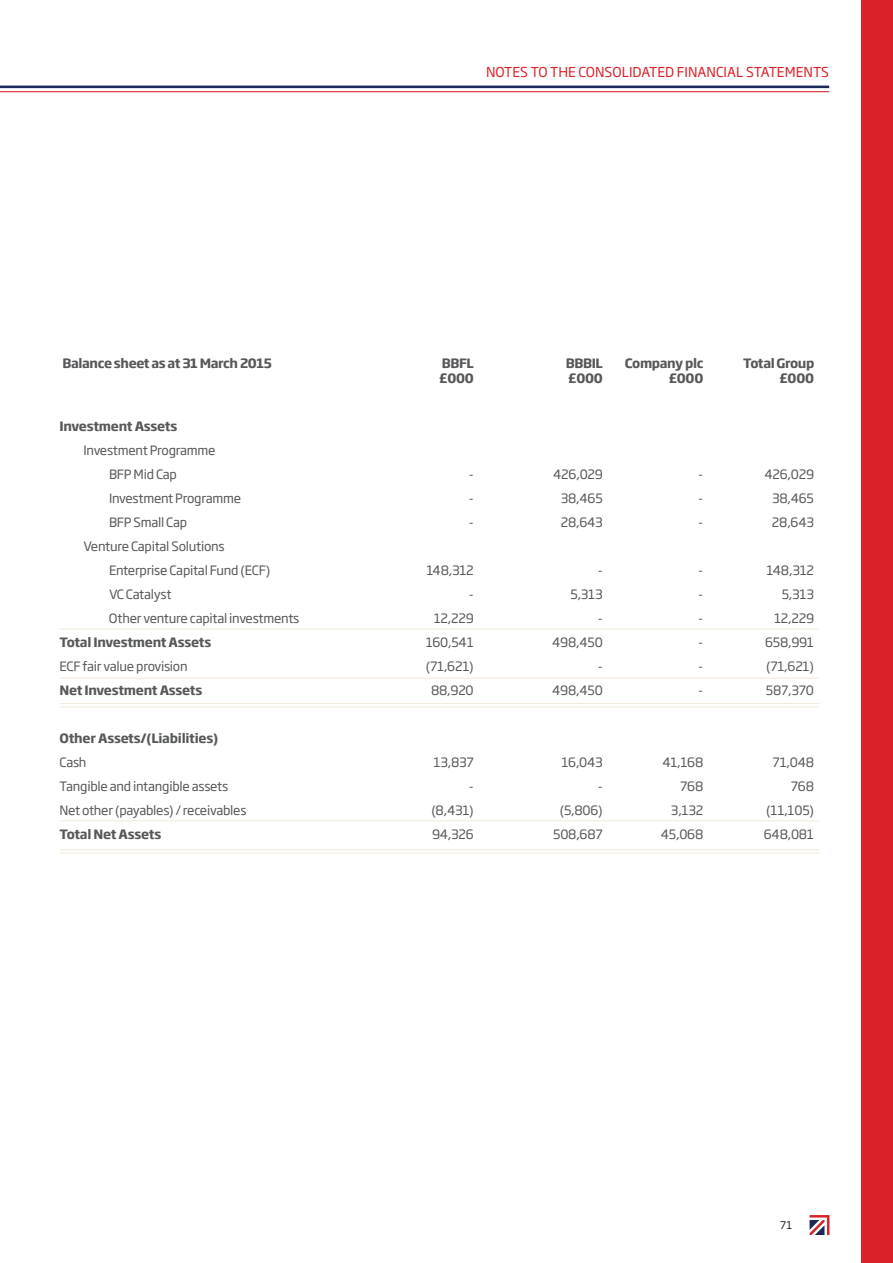
<style>
.page{position:relative;width:893px;height:1263px;background:#fff}
.page>*{position:absolute;margin:0;border:0;box-sizing:border-box;transform-origin:0 0}
.t1{font:13.5px "Soho Gothic Std";color:#da2128}
.t2{font:12.75px/24px "Soho Gothic Std";letter-spacing:-.02em;color:#57585a}
.t3{font:700 12.75px "Soho Gothic Std";letter-spacing:-.02em;color:#57585a}
.t4{font:10.5px "Soho Gothic Std";color:#231f20}
</style>
<div class="page">
<svg style="left:829px;top:1215px;width:1px;height:20px"></svg>
<svg style="left:809px;top:1215px;width:20px;height:20px"></svg>
<hr style="left:0;top:86px;width:829px;height:2px;background:#1a2955">
<hr style="left:60px;top:820px;width:759px;height:1px;background:#f1ebd8">
<hr style="left:60px;top:678px;width:759px;height:1px;background:#f1ebd8">
<hr style="left:60px;top:628px;width:759px;height:2px;background:#f1ebd8">
<hr style="left:60px;top:849px;width:759px;height:1px;background:#f1ebd8">
<hr style="left:60px;top:853px;width:759px;height:1px;background:#f1ebd8">
<hr style="left:60px;top:703px;width:759px;height:1px;background:#f1ebd8">
<hr style="left:60px;top:706px;width:759px;height:1px;background:#f1ebd8">
<div style="left:861px;top:0;width:32px;height:1263px;background:#da2128"></div>
<hr style="left:0;top:91px;width:829px;height:1px;background:#da2128">
<p class="t3" style="left:63px;top:355px;width:211px">Balance sheet as at 31 March 2015</p>
<p class="t3" style="left:60px;top:418px;width:119px">Investment Assets</p>
<p class="t2" style="left:109px;top:438px;width:108px;text-indent:-25px">Investment Programme<br>BFP Mid Cap</p>
<p class="t1" style="left:486px;top:64px;width:345px">NOTES TO THE CONSOLIDATED FINANCIAL STATEMENTS</p>
<p class="t3" style="left:442px;top:355px;width:34px">BBFL</p>
<p class="t3" style="left:566px;top:355px;width:39px">BBBIL</p>
<p class="t3" style="left:625px;top:355px;width:80px">Company plc</p>
<p class="t3" style="left:743px;top:355px;width:73px">Total Group</p>
<p class="t3" style="left:439px;top:370px;width:36px">£000</p>
<p class="t3" style="left:568px;top:370px;width:36px">£000</p>
<p class="t3" style="left:669px;top:370px;width:36px">£000</p>
<p class="t3" style="left:779px;top:370px;width:36px">£000</p>
<p class="t2" style="left:469px;top:462px;width:7px">-</p>
<p class="t2" style="left:553px;top:462px;width:51px">426,029</p>
<p class="t2" style="left:698px;top:462px;width:7px">-</p>
<p class="t2" style="left:764px;top:462px;width:51px">426,029</p>
<p class="t2" style="left:109px;top:486px;width:134px">Investment Programme</p>
<p class="t2" style="left:469px;top:486px;width:7px">-</p>
<p class="t2" style="left:561px;top:486px;width:44px">38,465</p>
<p class="t2" style="left:698px;top:486px;width:7px">-</p>
<p class="t2" style="left:772px;top:486px;width:44px">38,465</p>
<p class="t2" style="left:109px;top:510px;width:80px">BFP Small Cap</p>
<p class="t2" style="left:469px;top:510px;width:7px">-</p>
<p class="t2" style="left:561px;top:510px;width:44px">28,643</p>
<p class="t2" style="left:698px;top:510px;width:7px">-</p>
<p class="t2" style="left:772px;top:510px;width:44px">28,643</p>
<p class="t2" style="left:109px;top:534px;width:163px;text-indent:-26px">Venture Capital Solutions<br>Enterprise Capital Fund (ECF)</p>
<p class="t2" style="left:426px;top:558px;width:49px">148,312</p>
<p class="t2" style="left:598px;top:558px;width:7px">-</p>
<p class="t2" style="left:698px;top:558px;width:7px">-</p>
<p class="t2" style="left:767px;top:558px;width:49px">148,312</p>
<p class="t2" style="left:109px;top:582px;width:64px">VC Catalyst</p>
<p class="t2" style="left:469px;top:582px;width:7px">-</p>
<p class="t2" style="left:570px;top:582px;width:34px">5,313</p>
<p class="t2" style="left:698px;top:582px;width:7px">-</p>
<p class="t2" style="left:782px;top:582px;width:34px">5,313</p>
<p class="t2" style="left:109px;top:606px;width:192px">Other venture capital investments</p>
<p class="t2" style="left:434px;top:606px;width:41px">12,229</p>
<p class="t2" style="left:598px;top:606px;width:7px">-</p>
<p class="t2" style="left:698px;top:606px;width:7px">-</p>
<p class="t2" style="left:774px;top:606px;width:41px">12,229</p>
<p class="t3" style="left:59px;top:634px;width:153px">Total Investment Assets</p>
<p class="t2" style="left:426px;top:630px;width:49px">160,541</p>
<p class="t2" style="left:552px;top:630px;width:52px">498,450</p>
<p class="t2" style="left:698px;top:630px;width:7px">-</p>
<p class="t2" style="left:765px;top:630px;width:51px">658,991</p>
<p class="t2" style="left:59px;top:654px;width:130px">ECF fair value provision</p>
<p class="t2" style="left:426px;top:654px;width:49px">(71,621)</p>
<p class="t2" style="left:598px;top:654px;width:7px">-</p>
<p class="t2" style="left:698px;top:654px;width:7px">-</p>
<p class="t2" style="left:766px;top:654px;width:49px">(71,621)</p>
<p class="t3" style="left:59px;top:682px;width:144px">Net Investment Assets</p>
<p class="t2" style="left:431px;top:678px;width:44px">88,920</p>
<p class="t2" style="left:552px;top:678px;width:52px">498,450</p>
<p class="t2" style="left:698px;top:678px;width:7px">-</p>
<p class="t2" style="left:766px;top:678px;width:50px">587,370</p>
<p class="t3" style="left:60px;top:730px;width:160px">Other Assets/(Liabilities)</p>
<p class="t2" style="left:60px;top:750px;width:29px">Cash</p>
<p class="t2" style="left:433px;top:750px;width:42px">13,837</p>
<p class="t2" style="left:562px;top:750px;width:43px">16,043</p>
<p class="t2" style="left:662px;top:750px;width:42px">41,168</p>
<p class="t2" style="left:773px;top:750px;width:43px">71,048</p>
<p class="t2" style="left:60px;top:774px;width:170px">Tangible and intangible assets</p>
<p class="t2" style="left:469px;top:774px;width:7px">-</p>
<p class="t2" style="left:598px;top:774px;width:7px">-</p>
<p class="t2" style="left:680px;top:774px;width:25px">768</p>
<p class="t2" style="left:791px;top:774px;width:25px">768</p>
<p class="t2" style="left:60px;top:798px;width:188px">Net other (payables) / receivables</p>
<p class="t2" style="left:431px;top:798px;width:44px">(8,431)</p>
<p class="t2" style="left:560px;top:798px;width:45px">(5,806)</p>
<p class="t2" style="left:671px;top:798px;width:34px">3,132</p>
<p class="t2" style="left:766px;top:798px;width:49px">(11,105)</p>
<p class="t3" style="left:60px;top:826px;width:103px">Total Net Assets</p>
<p class="t2" style="left:432px;top:822px;width:43px">94,326</p>
<p class="t2" style="left:553px;top:822px;width:51px">508,687</p>
<p class="t2" style="left:661px;top:822px;width:44px">45,068</p>
<p class="t2" style="left:764px;top:822px;width:52px">648,081</p>
<p class="t4" style="left:780px;top:1218px;width:14px">71</p>
</div>
